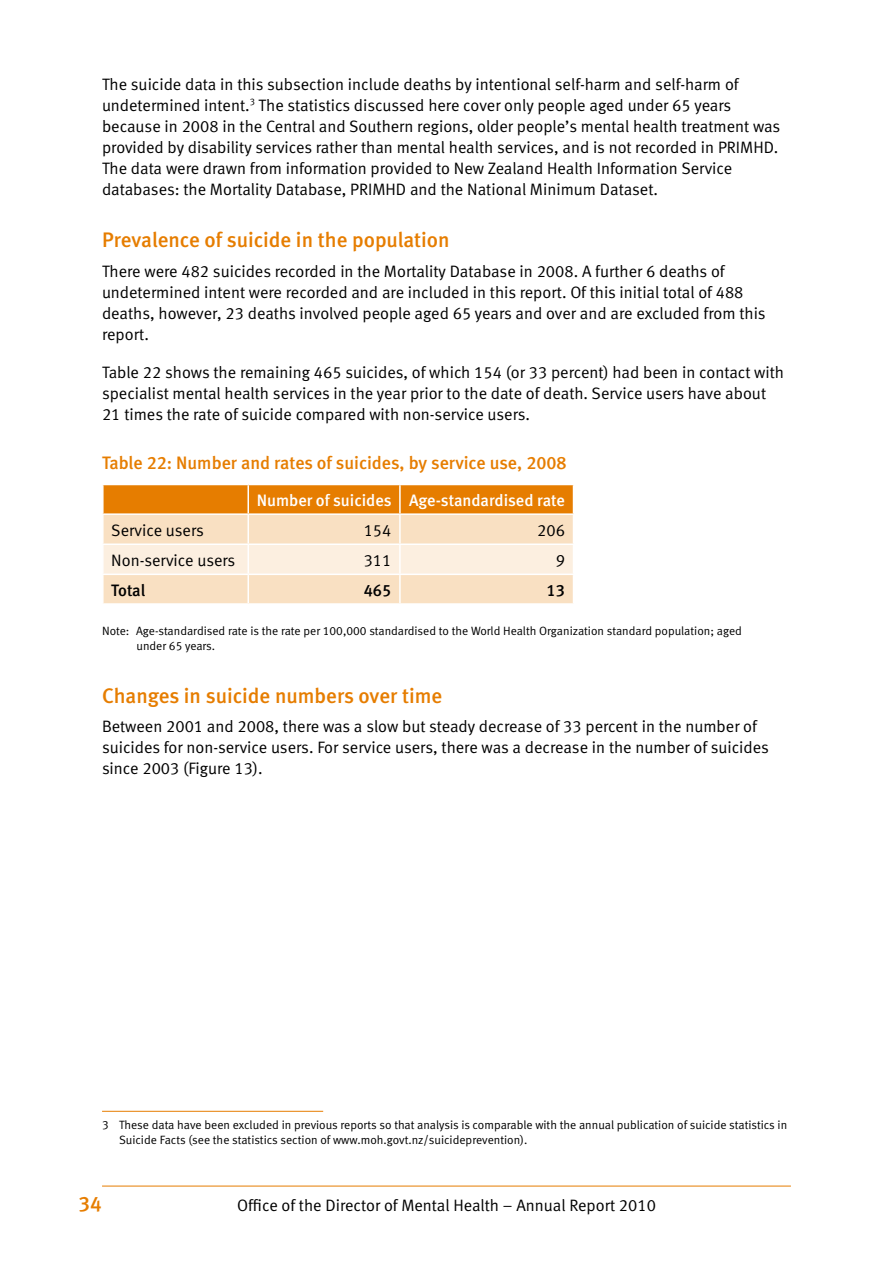
<style>
.page{position:relative;width:893px;height:1263px;background:#fff}
.page>*{position:absolute;margin:0;border:0;box-sizing:border-box;transform-origin:0 0}
.t1{font:21px "Meta Medium LF";color:#e67d00}
.t2{font:18px "Meta Medium LF";color:#e67d00}
.t3{font:16.5px/21px "Meta Normal LF";color:#000}
.t4{font:16.5px "Meta Medium LF";color:#fff}
.t5{font:16.5px "Meta Medium LF";color:#000}
.t6{font:12px/15px "Meta Normal LF";color:#000}
</style>
<div class="page">
<hr style="left:102px;top:1186px;width:689px;height:1px;background:#e67d00">
<svg style="left:103px;top:484px;width:471px;height:119px;background:#f5ce9f"></svg>
<hr style="left:102px;top:1111px;width:221px;height:1px;background:#e67d00">
<p class="t3" style="left:102px;top:73px;width:680px">The suicide data in this subsection include deaths by intentional self-harm and self-harm of undetermined intent.<sup>3</sup> The statistics discussed here cover only people aged under 65 years because in 2008 in the Central and Southern regions, older people’s mental health treatment was provided by disability services rather than mental health services, and is not recorded in PRIMHD.<br>The data were drawn from information provided to New Zealand Health Information Service databases: the Mortality Database, PRIMHD and the National Minimum Dataset.</p>
<p class="t1" style="left:102px;top:228px;width:349px">Prevalence of suicide in the population</p>
<p class="t3" style="left:102px;top:260px;width:665px">There were 482 suicides recorded in the Mortality Database in 2008. A further 6 deaths of undetermined intent were recorded and are included in this report. Of this initial total of 488 deaths, however, 23 deaths involved people aged 65 years and over and are excluded from this report.</p>
<p class="t3" style="left:102px;top:361px;width:683px">Table 22 shows the remaining 465 suicides, of which 154 (or 33 percent) had been in contact with specialist mental health services in the year prior to the date of death. Service users have about<br>21 times the rate of suicide compared with non-service users.</p>
<p class="t2" style="left:102px;top:452px;width:466px">Table 22: Number and rates of suicides, by service use, 2008</p>
<p class="t4" style="left:257px;top:490px;width:310px">Number of suicides Age-standardised rate</p>
<p class="t3" style="left:111px;top:519px;width:94px">Service users</p>
<p class="t3" style="left:364px;top:519px;width:29px">154</p>
<p class="t3" style="left:537px;top:519px;width:29px">206</p>
<p class="t3" style="left:111px;top:549px;width:126px">Non-service users</p>
<p class="t3" style="left:364px;top:549px;width:29px">311</p>
<p class="t3" style="left:556px;top:549px;width:11px">9</p>
<p class="t5" style="left:111px;top:580px;width:35px">Total</p>
<p class="t5" style="left:364px;top:580px;width:29px">465</p>
<p class="t5" style="left:546px;top:580px;width:20px">13</p>
<p class="t6" style="left:137px;top:623px;width:607px;text-indent:-34px">Note: Age-standardised rate is the rate per 100,000 standardised to the World Health Organization standard population; aged under 65 years.</p>
<p class="t1" style="left:102px;top:683px;width:342px">Changes in suicide numbers over time</p>
<p class="t3" style="left:102px;top:716px;width:668px">Between 2001 and 2008, there was a slow but steady decrease of 33 percent in the number of suicides for non-service users. For service users, there was a decrease in the number of suicides since 2003 (Figure 13).</p>
<p class="t6" style="left:119px;top:1117px;width:670px;text-indent:-17px">3 These data have been excluded in previous reports so that analysis is comparable with the annual publication of suicide statistics in<br>Suicide Facts (see the statistics section of www.moh.govt.nz/suicideprevention).</p>
<p class="t1" style="left:79px;top:1191px;width:25px">34</p>
<p class="t3" style="left:237px;top:1194px;width:420px">Office of the Director of Mental Health – Annual Report 2010</p>
</div>
